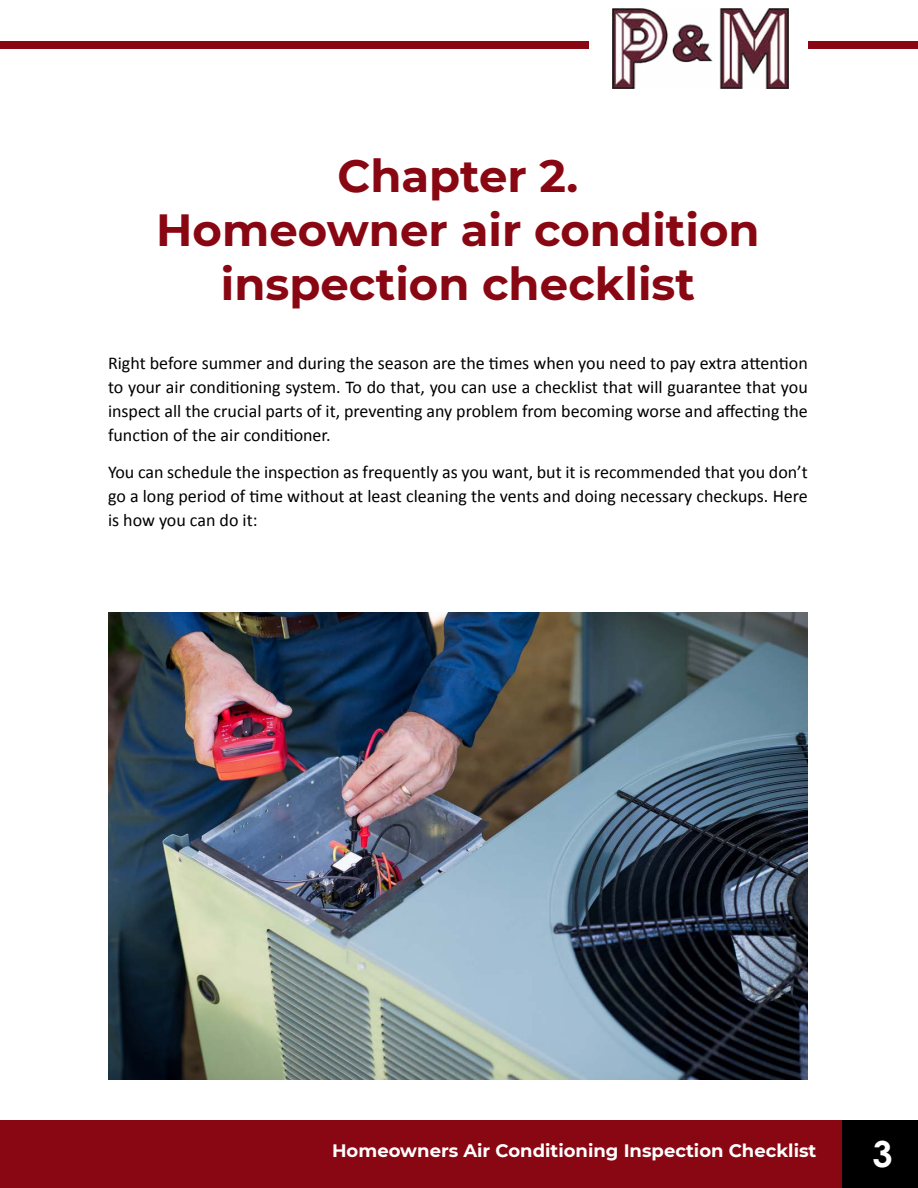
<style>
.page{position:relative;width:918px;height:1188px;background:#fff}
.page>*{position:absolute;margin:0;border:0;box-sizing:border-box;transform-origin:0 0}
.t1{font:700 45px/54px "Montserrat";color:#890712;text-align:center}
.t2{font:700 36px "Century Gothic";color:#fff}
.t3{font:18px/24px "Calibri";color:#000;text-align:justify}
.t4{font:700 18px "Montserrat";color:#fff}
</style>
<div class="page">
<div style="left:0;top:1120px;width:918px;height:68px;background:#890712"></div>
<div style="left:0;top:41px;width:918px;height:8px;background:#890712"></div>
<div style="left:842px;top:1120px;width:76px;height:68px;background:#000"></div>
<div style="left:590px;top:8px;width:218px;height:81px;background:#fff"></div>
<img style="left:613px;top:8px;width:175px;height:81px">
<img style="left:108px;top:613px;width:700px;height:467px">
<h1 class="t1" style="left:156px;top:147px;width:605px">Chapter 2.<br>Homeowner air condition inspection checklist</h1>
<p class="t3" style="left:108px;top:351px;width:701px">Right before summer and during the season are the times when you need to pay extra attention to your air conditioning system. To do that, you can use a checklist that will guarantee that you inspect all the crucial parts of it, preventing any problem from becoming worse and affecting the function of the air conditioner.</p>
<p class="t3" style="left:108px;top:460px;width:701px">You can schedule the inspection as frequently as you want, but it is recommended that you don’t go a long period of time without at least cleaning the vents and doing necessary checkups. Here is how you can do it:</p>
<p class="t4" style="left:332px;top:1138px;width:486px">Homeowners Air Conditioning Inspection Checklist</p>
<h2 class="t2" style="left:873px;top:1127px;width:22px">3</h2>
</div>
